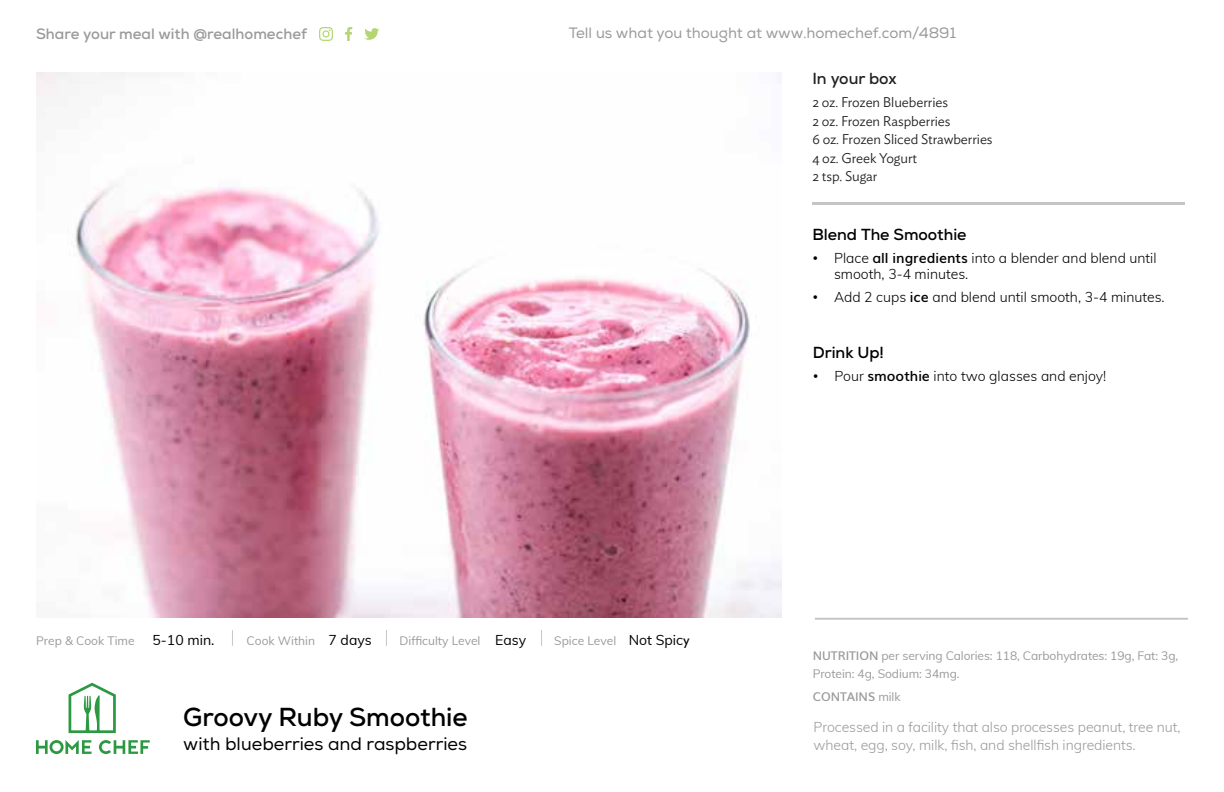
<style>
.page{position:relative;width:1224px;height:792px;background:#fff}
.page>*{position:absolute;margin:0;border:0;box-sizing:border-box;transform-origin:0 0}
.t1{font:700 26px "Nexa";color:#000}
.t2{font:18px "Nexa";color:#000}
.t3{font:700 16px "Nexa";color:#000}
.t4{font:15px "Nexa";color:#9a9a9a}
.t5{font:700 15px "Nexa";color:#9a9a9a}
.t6{font:300 14px/16px "Muli";color:#000}
.t7{font:300 14px/18px "Muli";letter-spacing:-.005em;color:#9a9a9a}
.t8{font:300 14px/18.6px "Ideal Sans";letter-spacing:-.005em;color:#000}
.t9{font:14px "Muli";color:#000}
.t10{font:12px/18px "Muli";letter-spacing:-.005em;color:#9a9a9a}
.t11{font:600 12px "Muli";letter-spacing:-.005em;color:#9a9a9a}
.s1{font-family:"Ideal Sans"}
.s2{font-weight:600}
.s3{font-size:14px;color:#000}
.s4{font-family:"Ideal Sans";font-size:14px;color:#000}
.s5{font-weight:400}
</style>
<div class="page">
<img style="left:36px;top:72px;width:746px;height:546px">
<svg style="left:36px;top:740px;width:114px;height:14px"></svg>
<svg style="left:69px;top:683px;width:47px;height:50px"></svg>
<svg style="left:232px;top:630px;width:1px;height:16px"></svg>
<svg style="left:386px;top:630px;width:1px;height:16px"></svg>
<svg style="left:541px;top:630px;width:1px;height:16px"></svg>
<hr style="left:815px;top:618px;width:373px;height:2px;background:#c4c6c5">
<hr style="left:812px;top:203px;width:373px;height:2px;background:#c4c6c5">
<svg style="left:345px;top:27px;width:7px;height:14px"></svg>
<svg style="left:319px;top:27px;width:14px;height:14px"></svg>
<svg style="left:364px;top:28px;width:15px;height:12px"></svg>
<p class="t5" style="left:36px;top:24px;width:272px">Share your meal with @realhomechef</p>
<p class="t4" style="left:569px;top:24px;width:389px">Tell us what you thought at www.homechef.com/4891</p>
<h3 class="t3" style="left:812px;top:68px;width:86px">In your box</h3>
<p class="t8" style="left:812px;top:92px;width:182px">2 oz. Frozen Blueberries<br>2 oz. Frozen Raspberries<br>6 oz. Frozen Sliced Strawberries<br>4 oz. Greek Yogurt<br>2 tsp. Sugar</p>
<h3 class="t3" style="left:812px;top:224px;width:156px">Blend The Smoothie</h3>
<p class="t6" style="left:834px;top:250px;width:324px;text-indent:-22px"><span class="s1">•</span> Place <span class="s2">all ingredients</span> into a blender and blend until smooth, 3-4 minutes.</p>
<p class="t6" style="left:812px;top:289px;width:354px"><span class="s1">•</span> Add 2 cups <span class="s2">ice</span> and blend until smooth, 3-4 minutes.</p>
<p class="t10" style="left:36px;top:631px;width:100px">Prep &amp; Cook Time</p>
<p class="t9" style="left:153px;top:630px;width:63px">5-10 min.</p>
<p class="t10" style="left:247px;top:631px;width:127px">Cook Within <span class="s3">7 days</span></p>
<p class="t10" style="left:400px;top:631px;width:128px">Difficulty Level <span class="s3">Easy</span></p>
<p class="t10" style="left:554px;top:631px;width:137px">Spice Level <span class="s3">Not Spic</span><span class="s4">y</span></p>
<h1 class="t1" style="left:183px;top:700px;width:286px">Groovy Ruby Smoothie</h1>
<h2 class="t2" style="left:183px;top:733px;width:285px">with blueberries and raspberries</h2>
<h3 class="t3" style="left:813px;top:342px;width:73px">Drink Up!</h3>
<p class="t6" style="left:813px;top:367px;width:295px"><span class="s1">•</span> Pour <span class="s2">smoothie</span> into two glasses and enjoy!</p>
<p class="t10" style="left:813px;top:646px;width:367px"><span class="s2">NUTRITION</span> per serving Calories: 118, Carbohydrates: 19g, Fat: 3g,<br>Protein: 4g, Sodium: 34mg.</p>
<p class="t11" style="left:813px;top:687px;width:89px">CONTAINS <span class="s5">milk</span></p>
<p class="t7" style="left:814px;top:718px;width:369px">Processed in a facility that also processes peanut, tree nut, wheat, egg, soy, milk, fish, and shellfish ingredients.</p>
</div>
